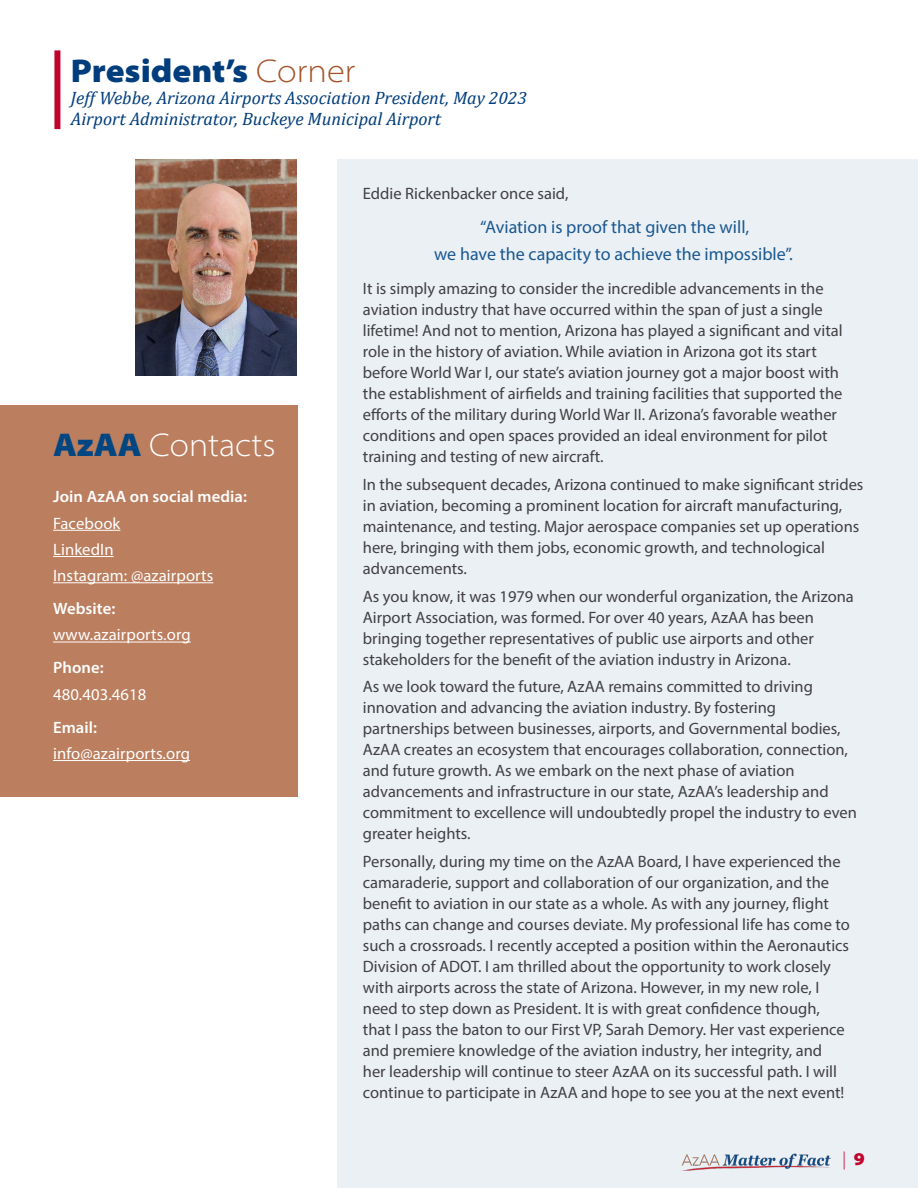
<style>
.page{position:relative;width:918px;height:1188px;background:#fff}
.page>*{position:absolute;margin:0;border:0;box-sizing:border-box;transform-origin:0 0}
.headline{font:33px "Myriad Variable Concept";color:#003d7c}
.t1{font:33px "Myriad Variable Concept";color:#fff}
.byline{font:italic 18px "Cambria";color:#003d7c}
.body_copy{font:18px/27px "Myriad Pro";color:#1a588f;text-align:center}
.t2{font:18px "Myriad Variable Concept";color:#c0032c}
.body_copy-2{font:16.5px/21px "Myriad Pro";color:#414042}
.body_copy-3{font:16.5px "Myriad Pro";letter-spacing:.005em;color:#fff}
.body_copy-4{font:600 16.5px "Myriad Pro";letter-spacing:.005em;color:#fff}
.s1{color:#a45329}
.s2{color:#004682}
</style>
<div class="page">
<img style="left:135px;top:160px;width:162px;height:216px">
<div style="left:0;top:405px;width:297px;height:391px;background:#bb7e5f"></div>
<div style="left:338px;top:160px;width:580px;height:1028px;background:#ebf0f5"></div>
<img style="left:681px;top:1153px;width:150px;height:17px">
<div style="left:54px;top:50px;width:6px;height:79px;background:#c0032c"></div>
<hr style="left:53px;top:530px;width:67px;height:1px;background:#fff">
<hr style="left:53px;top:556px;width:61px;height:1px;background:#fff">
<hr style="left:53px;top:582px;width:160px;height:1px;background:#fff">
<hr style="left:53px;top:642px;width:138px;height:1px;background:#fff">
<hr style="left:53px;top:760px;width:137px;height:1px;background:#fff">
<p class="headline" style="left:71px;top:52px;width:286px">President’s <span class="s1">Corner</span></p>
<p class="byline" style="left:71px;top:85px;width:458px">Jeff Webbe, Arizona Airports Association President, May 2023</p>
<p class="byline" style="left:71px;top:106px;width:372px">Airport Administrator, Buckeye Municipal Airport</p>
<p class="t1" style="left:53px;top:426px;width:224px"><span class="s2">AzAA</span> Contacts</p>
<p class="body_copy-4" style="left:53px;top:486px;width:195px">Join AzAA on social media:</p>
<p class="body_copy-3" style="left:53px;top:513px;width:69px">Facebook</p>
<p class="body_copy-3" style="left:53px;top:539px;width:62px">LinkedIn</p>
<p class="body_copy-3" style="left:53px;top:565px;width:162px">Instagram: @azairports</p>
<p class="body_copy-4" style="left:53px;top:598px;width:64px">Website:</p>
<p class="body_copy-3" style="left:53px;top:625px;width:139px">www.azairports.org</p>
<p class="body_copy-4" style="left:53px;top:657px;width:52px">Phone:</p>
<p class="body_copy-3" style="left:53px;top:684px;width:95px">480.403.4618</p>
<p class="body_copy-4" style="left:53px;top:717px;width:46px">Email:</p>
<p class="body_copy-3" style="left:53px;top:743px;width:138px">info@azairports.org</p>
<p class="body_copy-2" style="left:363px;top:183px;width:207px">Eddie Rickenbacker once said,</p>
<p class="body_copy" style="left:434px;top:213px;width:360px">“Aviation is proof that given the will,<br>we have the capacity to achieve the impossible”.</p>
<p class="body_copy-2" style="left:363px;top:278px;width:481px">It is simply amazing to consider the incredible advancements in the aviation industry that have occurred within the span of just a single lifetime! And not to mention, Arizona has played a significant and vital role in the history of aviation. While aviation in Arizona got its start before World War I, our state’s aviation journey got a major boost with the establishment of airfields and training facilities that supported the efforts of the military during World War II. Arizona’s favorable weather conditions and open spaces provided an ideal environment for pilot training and testing of new aircraft.</p>
<p class="body_copy-2" style="left:363px;top:474px;width:502px">In the subsequent decades, Arizona continued to make significant strides in aviation, becoming a prominent location for aircraft manufacturing, maintenance, and testing. Major aerospace companies set up operations here, bringing with them jobs, economic growth, and technological advancements.</p>
<p class="body_copy-2" style="left:363px;top:585px;width:493px">As you know, it was 1979 when our wonderful organization, the Arizona Airport Association, was formed. For over 40 years, AzAA has been bringing together representatives of public use airports and other stakeholders for the benefit of the aviation industry in Arizona.</p>
<p class="body_copy-2" style="left:363px;top:676px;width:496px">As we look toward the future, AzAA remains committed to driving innovation and advancing the aviation industry. By fostering partnerships between businesses, airports, and Governmental bodies, AzAA creates an ecosystem that encourages collaboration, connection, and future growth. As we embark on the next phase of aviation advancements and infrastructure in our state, AzAA’s leadership and commitment to excellence will undoubtedly propel the industry to even greater heights.</p>
<p class="body_copy-2" style="left:363px;top:851px;width:489px">Personally, during my time on the AzAA Board, I have experienced the camaraderie, support and collaboration of our organization, and the benefit to aviation in our state as a whole. As with any journey, flight paths can change and courses deviate. My professional life has come to such a crossroads. I recently accepted a position within the Aeronautics Division of ADOT. I am thrilled about the opportunity to work closely with airports across the state of Arizona. However, in my new role, I need to step down as President. It is with great confidence though, that I pass the baton to our First VP, Sarah Demory. Her vast experience and premiere knowledge of the aviation industry, her integrity, and<br>her leadership will continue to steer AzAA on its successful path. I will continue to participate in AzAA and hope to see you at the next event!</p>
<p class="t2" style="left:843px;top:1148px;width:24px">| 9</p>
</div>
